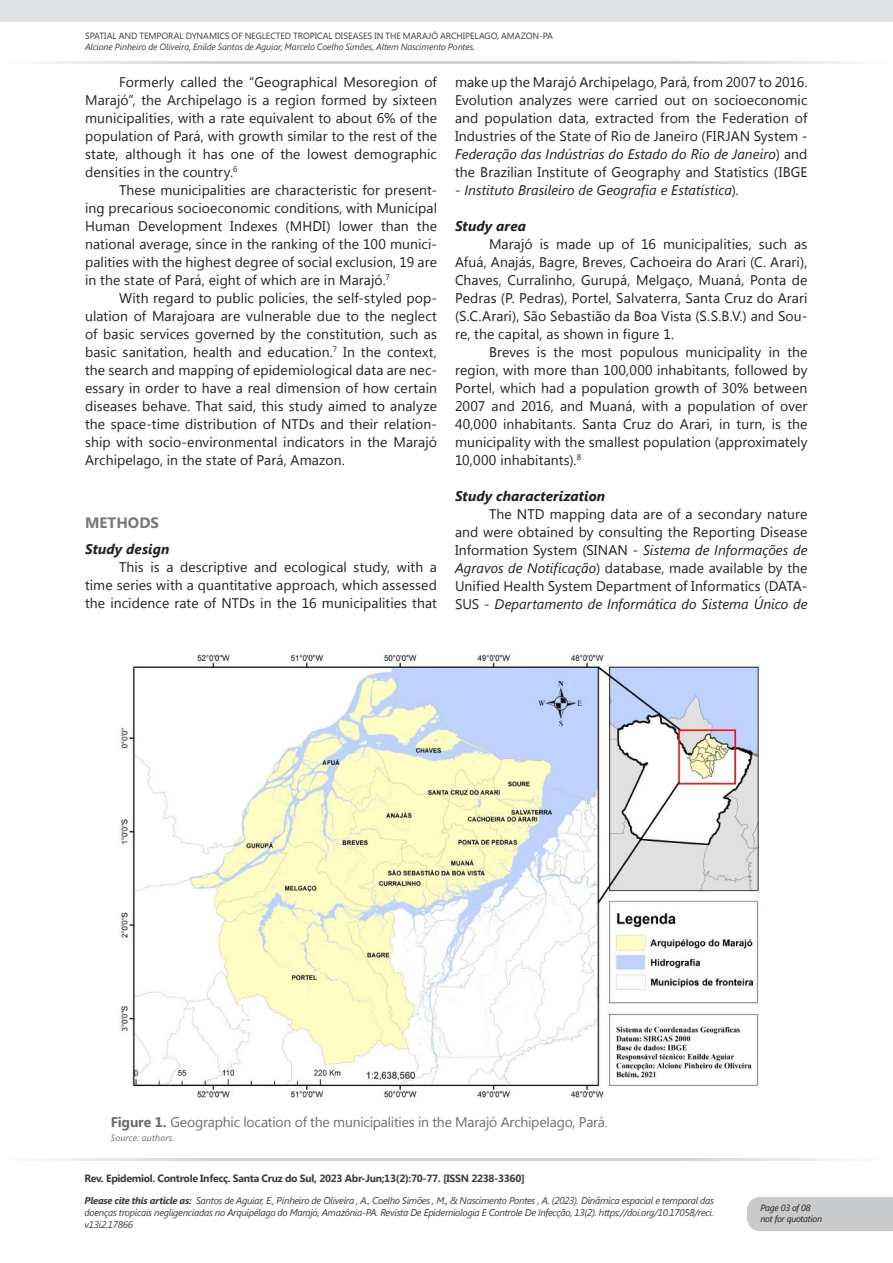
<style>
.page{position:relative;width:893px;height:1263px;background:#fff}
.page>*{position:absolute;margin:0;border:0;box-sizing:border-box;transform-origin:0 0}
.SESSAO{font:700 15px "Segoe UI";letter-spacing:.005em;color:#76787b}
.texto_ok{font:13.95px/18px "Segoe UI";letter-spacing:.005em;color:#231f20;text-align:justify}
.TABELA{font:13.95px "Segoe UI";letter-spacing:-.015em;color:#6c6d70}
.texto_ok-2{font:italic 13.95px "Segoe UI";letter-spacing:.005em;color:#231f20}
.texto_ok-3{font:italic 700 13.95px "Segoe UI";letter-spacing:.01em;color:#231f20}
.t1{font:700 10.5px "Segoe UI";letter-spacing:-.03em;color:#3e3e3f}
.t2{font:italic 9.75px/11.7px "Segoe UI";letter-spacing:-.03em;color:#3e3e3f;text-align:justify}
.t3{font:italic 9px "Segoe UI";letter-spacing:-.01em;color:#3e3e3f}
.t4{font:9px "Segoe UI";letter-spacing:-.01em;color:#3e3e3f}
.t5{font:italic 9px "Segoe UI";letter-spacing:-.03em;color:#231f20}
.legenda_TABELA{font:italic 9px "Segoe UI";letter-spacing:.02em;color:#6c6d70}
.s1{font-style:italic}
.s2{font-style:normal}
.s3{font-weight:700}
</style>
<div class="page">
<hr style="left:0;top:61px;width:447px;height:3px;background:#d1d2d4">
<hr style="left:446px;top:61px;width:447px;height:3px;background:#d1d2d4">
<div style="left:0;top:0;width:893px;height:21px;background:#e1e2e4"></div>
<div style="left:747px;top:1197px;width:146px;height:34px;background:#c9cacc"></div>
<hr style="left:0;top:1158px;width:446px;height:3px;background:#d1d2d4">
<hr style="left:446px;top:1158px;width:446px;height:3px;background:#d1d2d4">
<img style="left:120px;top:653px;width:639px;height:445px">
<p class="t4" style="left:85px;top:29px;width:469px">SPATIAL AND TEMPORAL DYNAMICS OF NEGLECTED TROPICAL DISEASES IN THE MARAJÓ ARCHIPELAGO, AMAZON-PA</p>
<p class="t3" style="left:85px;top:40px;width:392px">Alcione Pinheiro de Oliveira, Enilde Santos de Aguiar, Marcelo Coelho Simões, Altem Nascimento Pontes.</p>
<p class="texto_ok" style="left:85px;top:72px;width:353px;text-indent:34px">Formerly called the “Geographical Mesoregion of Marajó”, the Archipelago is a region formed by sixteen municipalities, with a rate equivalent to about 6% of the population of Pará, with growth similar to the rest of the state, although it has one of the lowest demographic densities in the country.<sup>6</sup></p>
<p class="texto_ok" style="left:85px;top:180px;width:353px;text-indent:34px">These municipalities are characteristic for present&shy;ing precarious socioeconomic conditions, with Municipal Human Development Indexes (MHDI) lower than the national average, since in the ranking of the 100 munici&shy;palities with the highest degree of social exclusion, 19 are in the state of Pará, eight of which are in Marajó.<sup>7</sup></p>
<p class="texto_ok" style="left:85px;top:288px;width:353px;text-indent:34px">With regard to public policies, the self-styled pop&shy;ulation of Marajoara are vulnerable due to the neglect of basic services governed by the constitution, such as basic sanitation, health and education.<sup>7</sup> In the context, the search and mapping of epidemiological data are nec&shy;essary in order to have a real dimension of how certain diseases behave. That said, this study aimed to analyze the space-time distribution of NTDs and their relation&shy;ship with socio-environmental indicators in the Marajó Archipelago, in the state of Pará, Amazon.</p>
<p class="SESSAO" style="left:85px;top:512px;width:75px">METHODS</p>
<p class="texto_ok-3" style="left:85px;top:539px;width:86px">Study design</p>
<p class="texto_ok" style="left:85px;top:558px;width:353px;text-indent:34px">This is a descriptive and ecological study, with a time series with a quantitative approach, which assessed the incidence rate of NTDs in the 16 municipalities that</p>
<p class="texto_ok" style="left:455px;top:72px;width:354px">make up the Marajó Archipelago, Pará, from 2007 to 2016.<br>Evolution analyzes were carried out on socioeconomic and population data, extracted from the Federation of Industries of the State of Rio de Janeiro (FIRJAN System - <span class="s1">Federação das Indústrias do Estado do Rio de Janeiro</span>) and the Brazilian Institute of Geography and Statistics (IBGE</p>
<p class="texto_ok-2" style="left:455px;top:180px;width:285px"><span class="s2">-</span> Instituto Brasileiro de Geografia e Estatística<span class="s2">).</span></p>
<p class="texto_ok-3" style="left:455px;top:216px;width:73px">Study area</p>
<p class="texto_ok" style="left:455px;top:234px;width:354px;text-indent:34px">Marajó is made up of 16 municipalities, such as Afuá, Anajás, Bagre, Breves, Cachoeira do Arari (C. Arari), Chaves, Curralinho, Gurupá, Melgaço, Muaná, Ponta de Pedras (P. Pedras), Portel, Salvaterra, Santa Cruz do Arari (S.C.Arari), São Sebastião da Boa Vista (S.S.B.V.) and Sou&shy;re, the capital, as shown in figure 1.</p>
<p class="texto_ok" style="left:455px;top:342px;width:354px;text-indent:34px">Breves is the most populous municipality in the region, with more than 100,000 inhabitants, followed by Portel, which had a population growth of 30% between 2007 and 2016, and Muaná, with a population of over 40,000 inhabitants. Santa Cruz do Arari, in turn, is the municipality with the smallest population (approximately 10,000 inhabitants).<sup>8</sup></p>
<p class="texto_ok-3" style="left:455px;top:486px;width:152px">Study characterization</p>
<p class="texto_ok" style="left:455px;top:504px;width:354px;text-indent:34px">The NTD mapping data are of a secondary nature and were obtained by consulting the Reporting Disease Information System (SINAN - <span class="s1">Sistema de Informações de Agravos de Notificação</span>) database, made available by the Unified Health System Department of Informatics (DATA-SUS - <span class="s1">Departamento de Informática do Sistema Único de</span></p>
<p class="TABELA" style="left:111px;top:1112px;width:499px"><span class="s3">Figure 1.</span> Geographic location of the municipalities in the Marajó Archipelago, Pará.</p>
<p class="legenda_TABELA" style="left:111px;top:1131px;width:66px">Source: authors.</p>
<p class="t1" style="left:85px;top:1170px;width:442px">Rev. Epidemiol. Controle Infecç. Santa Cruz do Sul, 2023 Abr-Jun;13(2):70-77. [ISSN 2238-3360]</p>
<p class="t2" style="left:85px;top:1194px;width:631px"><span class="s3">Please cite this article as:</span> Santos de Aguiar, E., Pinheiro de Oliveira , A., Coelho Simões , M., &amp; Nascimento Pontes , A. (2023). Dinâmica espacial e temporal das doenças tropicais negligenciadas no Arquipélago do Marajó, Amazônia-PA. Revista De Epidemiologia E Controle De Infecção, 13(2). https://doi.org/10.17058/reci. v13i2.17866</p>
<p class="t5" style="left:760px;top:1201px;width:52px">Page 03 of 08</p>
<p class="t5" style="left:760px;top:1212px;width:63px">not for quotation</p>
</div>
